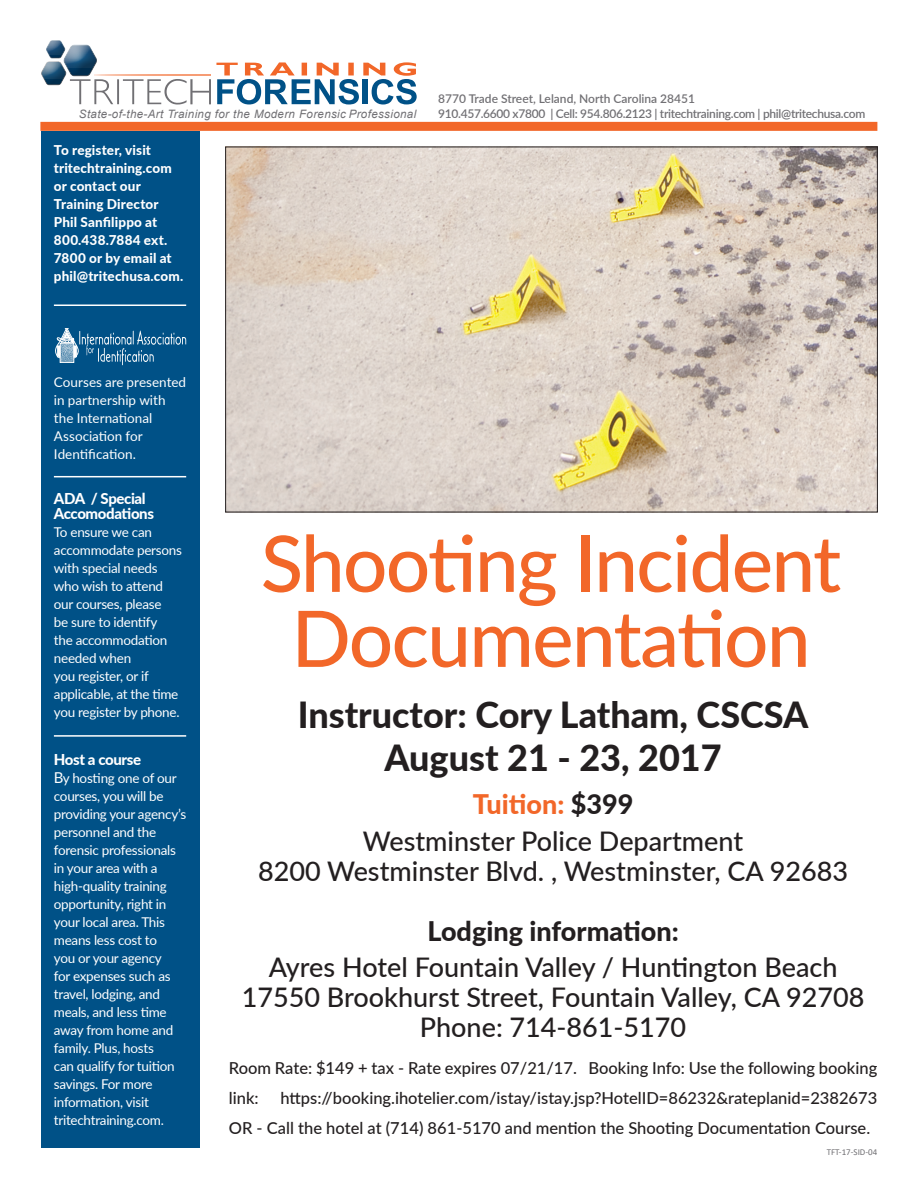
<style>
.page{position:relative;width:918px;height:1188px;background:#fff}
.page>*{position:absolute;margin:0;border:0;box-sizing:border-box;transform-origin:0 0}
.Head{font:500 78px/75px "Lato";letter-spacing:-.02em;color:#f26729;text-align:center}
.t1{font:800 36px "Lato";color:#231f20}
.t2{font:500 27px/30px "Lato";color:#231f20;text-align:center}
.t3{font:800 27px "Lato";color:#231f20}
.t4{font:800 27px "Lato";color:#f26729}
.t5{font:500 16.5px/30px "Lato";color:#231f20}
.t6{font:800 15px "Lato";letter-spacing:-.025em;color:#fff}
.Paragraph_Text{font:13.5px/18px "Lato";letter-spacing:-.02em;color:#fff}
.t7{font:800 13.5px/18px "Lato";letter-spacing:.01em;color:#fff}
.Paragraph_Text-2{font:13.5px/18px "Lato";color:#fff}
.t8{font:600 12px "Lato";letter-spacing:-.025em;color:#717074}
.t9{font:600 12px "Lato";color:#717074}
.t10{font:italic 11.55px "Arial";letter-spacing:.03em;color:#717074}
.t11{font:9px "Calibri";color:#717074}
.s1{font-size:15px}
.s2{color:#231f20}
</style>
<div class="page">
<div style="left:41px;top:131px;width:159px;height:1017px;background:#005187"></div>
<svg style="left:41px;top:41px;width:376px;height:64px"></svg>
<div style="left:40px;top:122px;width:837px;height:9px;background:#f26729"></div>
<svg style="left:55px;top:328px;width:131px;height:37px"></svg>
<hr style="left:54px;top:476px;width:132px;height:1px;background:#fff">
<hr style="left:54px;top:304px;width:132px;height:2px;background:#fff">
<hr style="left:54px;top:735px;width:132px;height:2px;background:#fff">
<img style="left:227px;top:149px;width:649px;height:361px">
<p class="t10" style="left:79px;top:107px;width:339px">State-of-the-Art Training for the Modern Forensic Professional</p>
<p class="t7" style="left:54px;top:141px;width:131px">To register, visit tritechtraining.com or contact our<br>Training Director<br>Phil Sanfilippo at<br>800.438.7884 ext.<br>7800 or by email at phil@tritechusa.com.</p>
<p class="t9" style="left:438px;top:90px;width:258px">8770 Trade Street, Leland, North Carolina 28451</p>
<p class="t8" style="left:438px;top:105px;width:429px">910.457.6600 x7800 | Cell: 954.806.2123 | tritechtraining.com | phil@tritechusa.com</p>
<p class="Paragraph_Text-2" style="left:54px;top:373px;width:134px">Courses are presented in partnership with the International<br>Association for<br>Identification.</p>
<p class="t6" style="left:54px;top:487px;width:93px">ADA / Special</p>
<p class="t6" style="left:54px;top:502px;width:102px">Accomodations</p>
<p class="Paragraph_Text" style="left:54px;top:523px;width:130px">To ensure we can accommodate persons with special needs who wish to attend our courses, please<br>be sure to identify<br>the accommodation needed when<br>you register, or if applicable, at the time you register by phone.</p>
<p class="t6" style="left:54px;top:748px;width:89px">Host a course</p>
<p class="Paragraph_Text" style="left:54px;top:769px;width:134px"><span class="s1">B</span>y hosting one of our courses, you will be providing your agency’s personnel and the forensic professionals in your area with a high-quality training opportunity, right in your local area. This means less cost to<br>you or your agency<br>for expenses such as travel, lodging, and meals, and less time away from home and family. Plus, hosts<br>can qualify for tuition savings. For more information, visit tritechtraining.com.</p>
<p class="Head" style="left:261px;top:523px;width:582px">Shooting Incident<br>Documentation</p>
<p class="t1" style="left:298px;top:688px;width:512px">Instructor: Cory Latham, CSCSA</p>
<p class="t1" style="left:384px;top:731px;width:339px">August 21 - 23, 2017</p>
<p class="t4" style="left:473px;top:784px;width:162px">Tuition: <span class="s2">$399</span></p>
<p class="t2" style="left:363px;top:825px;width:382px">Westminster Police Department</p>
<p class="t2" style="left:258px;top:855px;width:592px">8200 Westminster Blvd. , Westminster, CA 92683</p>
<p class="t3" style="left:427px;top:911px;width:253px">Lodging information:</p>
<p class="t2" style="left:242px;top:951px;width:624px">Ayres Hotel Fountain Valley / Huntington Beach<br>17550 Brookhurst Street, Fountain Valley, CA 92708</p>
<p class="t2" style="left:420px;top:1011px;width:268px">Phone: 714-861-5170</p>
<p class="t5" style="left:229px;top:1052px;width:650px">Room Rate: $149 + tax - Rate expires 07/21/17. Booking Info: Use the following booking link:</p>
<p class="t5" style="left:229px;top:1082px;width:650px;text-indent:52px">https://booking.ihotelier.com/istay/istay.jsp?HotelID=86232&amp;rateplanid=2382673<br>OR - Call the hotel at (714) 861-5170 and mention the Shooting Documentation Course.</p>
<p class="t11" style="left:827px;top:1146px;width:52px">TFT-17-SID-04</p>
</div>
